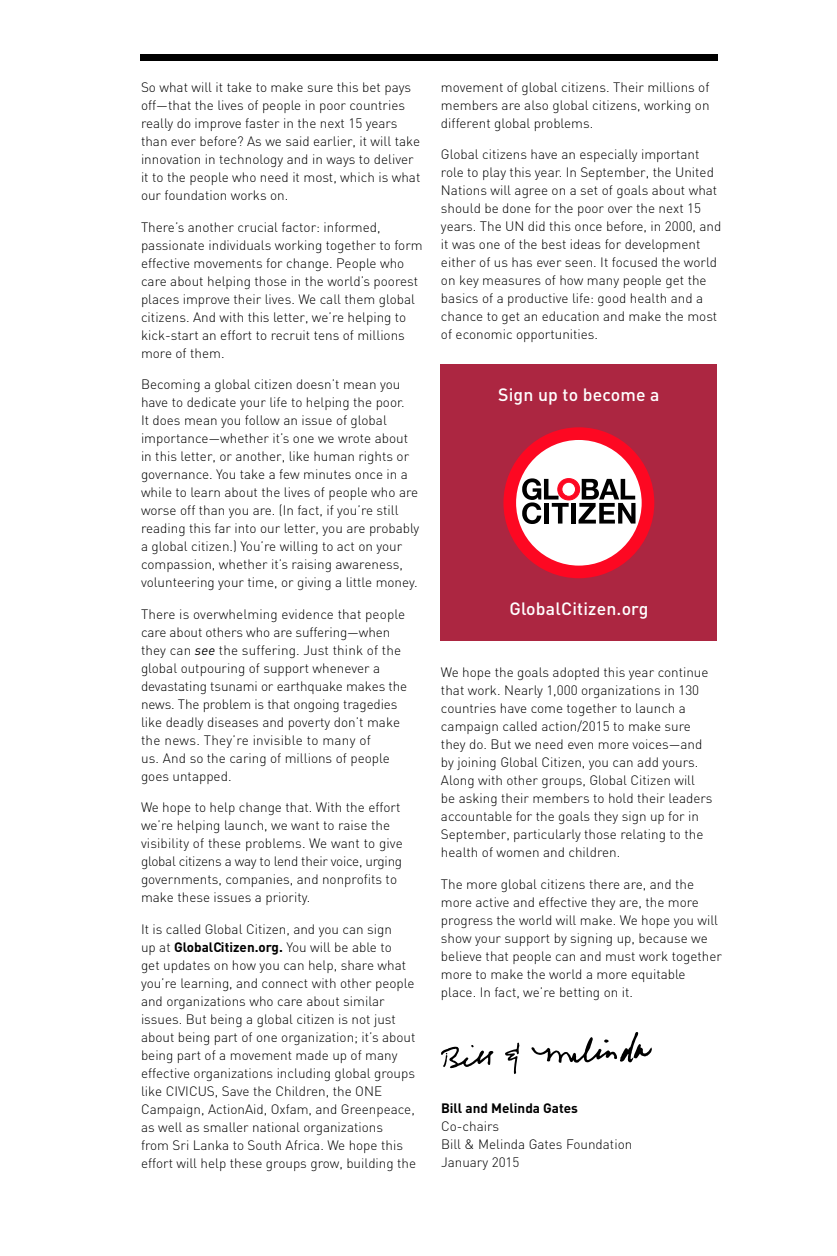
<style>
.page{position:relative;width:837px;height:1256px;background:#fff}
.page>*{position:absolute;margin:0;border:0;box-sizing:border-box;transform-origin:0 0}
.t1{font:500 17.7px "DIN";letter-spacing:.01em;color:#fff}
.t2{font:300 13.5px/18px "DIN";color:#000}
.t3{font:700 13.5px "DIN";color:#000}
.s1{font-weight:400;font-style:italic}
.s2{font-weight:700}
</style>
<div class="page">
<div style="left:140px;top:54px;width:577px;height:6px;background:#000"></div>
<svg style="left:441px;top:1045px;width:52px;height:23px"></svg>
<svg style="left:531px;top:1032px;width:121px;height:30px"></svg>
<svg style="left:505px;top:1042px;width:14px;height:32px"></svg>
<div style="left:441px;top:364px;width:276px;height:277px;background:#ac2641"></div>
<div style="left:503px;top:427px;width:151px;height:151px;background:#fd0822;border-radius:50%"></div>
<div style="left:516px;top:440px;width:126px;height:125px;background:#fff;border-radius:50%"></div>
<svg style="left:522px;top:478px;width:114px;height:46px"></svg>
<p class="t2" style="left:141px;top:78px;width:281px">So what will it take to make sure this bet pays off—that the lives of people in poor countries really do improve faster in the next 15 years than ever before? As we said earlier, it will take innovation in technology and in ways to deliver it to the people who need it most, which is what our foundation works on.</p>
<p class="t2" style="left:141px;top:218px;width:283px">There’s another crucial factor: informed, passionate individuals working together to form effective movements for change. People who care about helping those in the world’s poorest places improve their lives. We call them global citizens. And with this letter, we’re helping to kick-start an effort to recruit tens of millions more of them.</p>
<p class="t2" style="left:141px;top:375px;width:280px">Becoming a global citizen doesn’t mean you have to dedicate your life to helping the poor.<br>It does mean you follow an issue of global importance—whether it’s one we wrote about in this letter, or another, like human rights or governance. You take a few minutes once in a while to learn about the lives of people who are worse off than you are. (In fact, if you’re still reading this far into our letter, you are probably a global citizen.) You’re willing to act on your compassion, whether it’s raising awareness, volunteering your time, or giving a little money.</p>
<p class="t2" style="left:141px;top:604px;width:268px">There is overwhelming evidence that people care about others who are suffering—when they can <span class="s1">see</span> the suffering. Just think of the global outpouring of support whenever a devastating tsunami or earthquake makes the news. The problem is that ongoing tragedies like deadly diseases and poverty don’t make the news. They’re invisible to many of<br>us. And so the caring of millions of people goes untapped.</p>
<p class="t2" style="left:141px;top:798px;width:263px">We hope to help change that. With the effort we’re helping launch, we want to raise the visibility of these problems. We want to give global citizens a way to lend their voice, urging governments, companies, and nonprofits to make these issues a priority.</p>
<p class="t2" style="left:141px;top:919px;width:277px">It is called Global Citizen, and you can sign<br>up at <span class="s2">GlobalCitizen.org.</span> You will be able to<br>get updates on how you can help, share what you’re learning, and connect with other people and organizations who care about similar issues. But being a global citizen is not just about being part of one organization; it’s about being part of a movement made up of many effective organizations including global groups like CIVICUS, Save the Children, the ONE Campaign, ActionAid, Oxfam, and Greenpeace, as well as smaller national organizations<br>from Sri Lanka to South Africa. We hope this effort will help these groups grow, building the</p>
<p class="t2" style="left:441px;top:78px;width:270px;text-align:justify">movement of global citizens. Their millions of members are also global citizens, working on different global problems.</p>
<p class="t2" style="left:441px;top:145px;width:282px">Global citizens have an especially important role to play this year. In September, the United Nations will agree on a set of goals about what should be done for the poor over the next 15 years. The UN did this once before, in 2000, and it was one of the best ideas for development either of us has ever seen. It focused the world on key measures of how many people get the basics of a productive life: good health and a chance to get an education and make the most of economic opportunities.</p>
<h1 class="t1" style="left:498px;top:383px;width:163px">Sign up to become a</h1>
<h1 class="t1" style="left:509px;top:597px;width:141px">GlobalCitizen.org</h1>
<p class="t2" style="left:441px;top:663px;width:273px">We hope the goals adopted this year continue that work. Nearly 1,000 organizations in 130 countries have come together to launch a campaign called action/2015 to make sure they do. But we need even more voices—and by joining Global Citizen, you can add yours.<br>Along with other groups, Global Citizen will be asking their members to hold their leaders accountable for the goals they sign up for in September, particularly those relating to the health of women and children.</p>
<p class="t2" style="left:441px;top:874px;width:283px">The more global citizens there are, and the more active and effective they are, the more progress the world will make. We hope you will show your support by signing up, because we believe that people can and must work together more to make the world a more equitable place. In fact, we’re betting on it.</p>
<p class="t3" style="left:441px;top:1098px;width:138px">Bill and Melinda Gates</p>
<p class="t2" style="left:441px;top:1116px;width:193px">Co-chairs<br>Bill &amp; Melinda Gates Foundation<br>January 2015</p>
</div>
